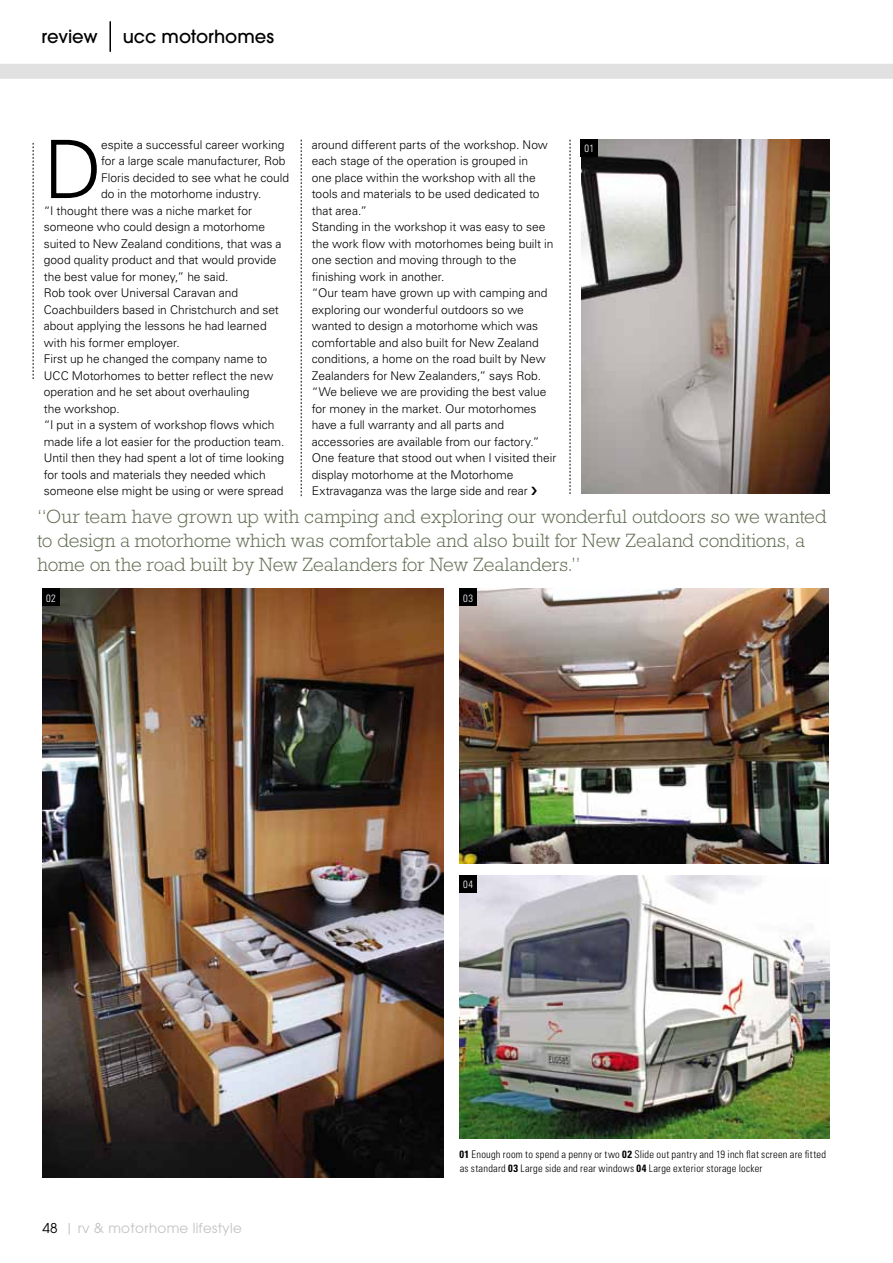
<style>
.page{position:relative;width:893px;height:1263px;background:#fff}
.page>*{position:absolute;margin:0;border:0;box-sizing:border-box;transform-origin:0 0}
.t1{font:300 80.55px "Univers";color:#000}
.t2{font:300 19.35px/23.7px "Astute Light S Si";letter-spacing:-.005em;color:#626d52}
.t3{font:500 18px "Avant Garde";color:#000}
.t4{font:13.5px "Avant Garde";letter-spacing:.02em;color:#c2c2c2}
.t5{font:300 12px/16.5px "Univers";color:#000}
.t6{font:300 condensed 10.5px/13.5px "Univers";letter-spacing:.02em;color:#000}
.t7{font:300 condensed 10.5px "Univers";letter-spacing:.04em;color:#fff}
.s1{color:#000}
.s2{font-weight:700}
</style>
<div class="page">
<div style="left:0;top:64px;width:893px;height:15px;background:#e1e1e1"></div>
<hr style="left:109px;top:21px;width:2px;height:31px;background:#000">
<img style="left:581px;top:140px;width:248px;height:353px">
<svg style="left:301px;top:140px;width:1px;height:356px"></svg>
<svg style="left:570px;top:140px;width:1px;height:354px"></svg>
<svg style="left:33px;top:143px;width:1px;height:236px"></svg>
<div style="left:581px;top:139px;width:17px;height:17px;background:#000"></div>
<img style="left:43px;top:589px;width:401px;height:589px">
<img style="left:459px;top:875px;width:370px;height:263px">
<img style="left:460px;top:589px;width:369px;height:274px">
<div style="left:43px;top:589px;width:17px;height:17px;background:#000"></div>
<div style="left:460px;top:589px;width:17px;height:17px;background:#000"></div>
<div style="left:460px;top:875px;width:17px;height:17px;background:#000"></div>
<h3 class="t3" style="left:41px;top:25px;width:58px">review</h3>
<h3 class="t3" style="left:123px;top:25px;width:153px">ucc motorhomes</h3>
<h1 class="t1" style="left:44px;top:121px;width:60px">D</h1>
<p class="t5" style="left:101px;top:136px;width:185px">espite a successful career working</p>
<p class="t5" style="left:101px;top:153px;width:186px">for a large scale manufacturer, Rob</p>
<p class="t5" style="left:101px;top:169px;width:189px">Floris decided to see what he could</p>
<p class="t5" style="left:101px;top:186px;width:162px">do in the motorhome industry.</p>
<p class="t5" style="left:44px;top:202px;width:210px">“I thought there was a niche market for</p>
<p class="t5" style="left:44px;top:219px;width:223px">someone who could design a motorhome</p>
<p class="t5" style="left:44px;top:235px;width:239px">suited to New Zealand conditions, that was a</p>
<p class="t5" style="left:44px;top:252px;width:234px">good quality product and that would provide</p>
<p class="t5" style="left:44px;top:268px;width:186px">the best value for money,” he said.</p>
<p class="t5" style="left:44px;top:285px;width:196px">Rob took over Universal Caravan and</p>
<p class="t5" style="left:44px;top:301px;width:237px">Coachbuilders based in Christchurch and set</p>
<p class="t5" style="left:44px;top:318px;width:224px">about applying the lessons he had learned</p>
<p class="t5" style="left:44px;top:334px;width:138px">with his former employer.</p>
<p class="t5" style="left:44px;top:351px;width:225px">First up he changed the company name to</p>
<p class="t5" style="left:44px;top:367px;width:231px">UCC Motorhomes to better reflect the new</p>
<p class="t5" style="left:44px;top:384px;width:207px">operation and he set about overhauling</p>
<p class="t5" style="left:44px;top:400px;width:78px">the workshop.</p>
<p class="t5" style="left:44px;top:417px;width:232px">“I put in a system of workshop flows which</p>
<p class="t5" style="left:44px;top:433px;width:242px">made life a lot easier for the production team.</p>
<p class="t5" style="left:44px;top:450px;width:242px">Until then they had spent a lot of time looking</p>
<p class="t5" style="left:44px;top:466px;width:223px">for tools and materials they needed which</p>
<p class="t5" style="left:44px;top:483px;width:241px">someone else might be using or were spread</p>
<p class="t5" style="left:312px;top:136px;width:246px">around different parts of the workshop. Now each stage of the operation is grouped in<br>one place within the workshop with all the tools and materials to be used dedicated to that area.”<br>Standing in the workshop it was easy to see the work flow with motorhomes being built in one section and moving through to the finishing work in another.<br>“Our team have grown up with camping and exploring our wonderful outdoors so we wanted to design a motorhome which was comfortable and also built for New Zealand conditions, a home on the road built by New Zealanders for New Zealanders,” says Rob. “We believe we are providing the best value for money in the market. Our motorhomes have a full warranty and all parts and accessories are available from our factory.” One feature that stood out when I visited their display motorhome at the Motorhome Extravaganza was the large side and rear</p>
<p class="t7" style="left:585px;top:142px;width:11px">01</p>
<h2 class="t2" style="left:37px;top:505px;width:791px">“Our team have grown up with camping and exploring our wonderful outdoors so we wanted to design a motorhome which was comfortable and also built for New Zealand conditions, a home on the road built by New Zealanders for New Zealanders.”</h2>
<p class="t7" style="left:46px;top:592px;width:11px">02</p>
<p class="t7" style="left:463px;top:591px;width:11px">03</p>
<p class="t7" style="left:463px;top:878px;width:11px">04</p>
<p class="t4" style="left:43px;top:1220px;width:201px"><span class="s1">48</span> | rv &amp; motorhome lifestyle</p>
<p class="t6" style="left:459px;top:1148px;width:368px"><span class="s2">01</span> Enough room to spend a penny or two <span class="s2">02</span> Slide out pantry and 19 inch flat screen are fitted as standard <span class="s2">03</span> Large side and rear windows <span class="s2">04</span> Large exterior storage locker</p>
</div>
